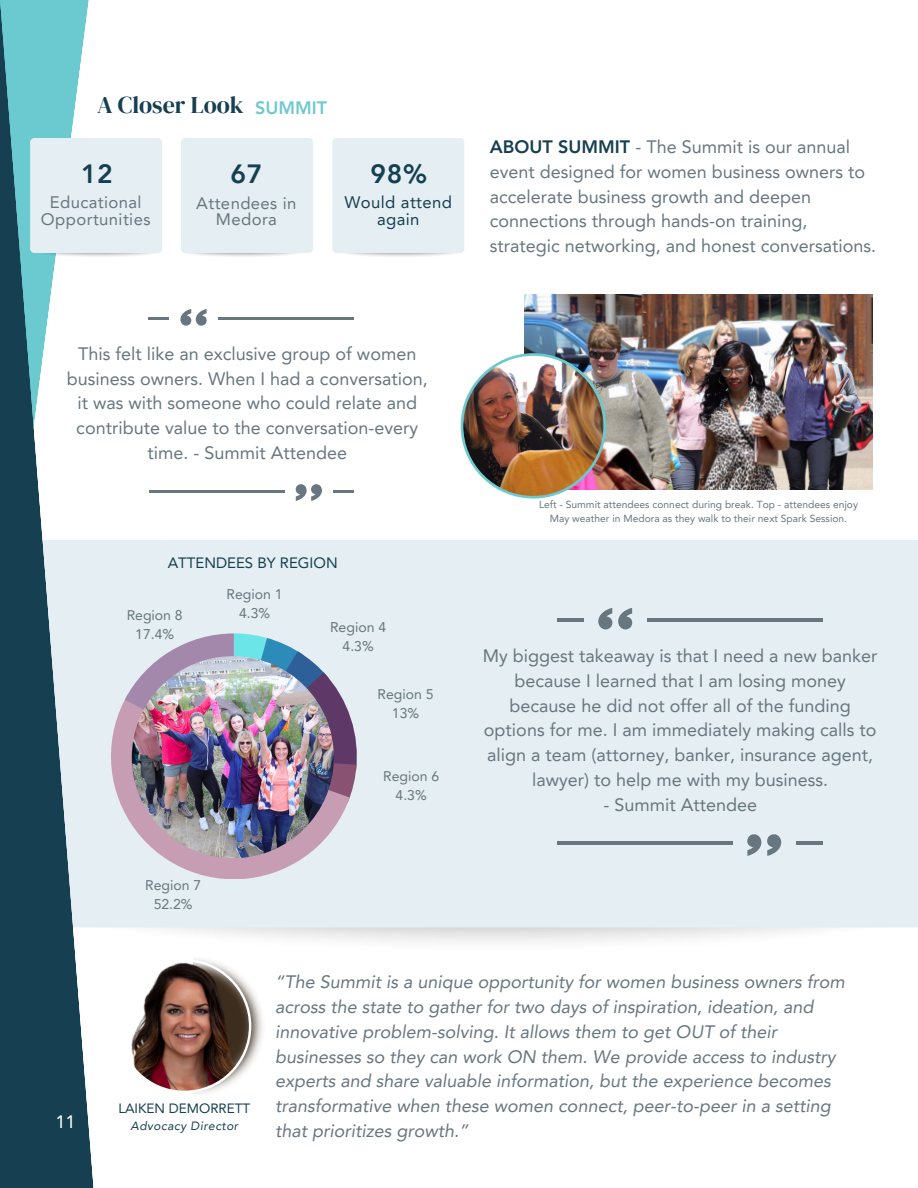
<style>
.page{position:relative;width:918px;height:1188px;background:#fff}
.page>*{position:absolute;margin:0;border:0;box-sizing:border-box;transform-origin:0 0}
.t1{font:800 26.4px "Avenir";color:#163f51}
.t2{font:24px "DM Serif Display";color:#163f51}
.t3{font:18px/24.8px "Avenir LT Pro";color:#67767f;text-align:center}
.t4{font:italic 18px/24.8px "Avenir LT Pro";color:#67767f}
.t5{font:800 18px "Avenir LT Pro";color:#6fc9cf}
.t6{font:18px "Avenir LT Pro";color:#fff}
.t7{font:16.65px/16.6px "Avenir LT Pro";letter-spacing:.025em;color:#67767f;text-align:center}
.t8{font:16.65px/16.8px "Avenir LT Pro";letter-spacing:.025em;color:#163f51;text-align:center}
.t9{font:15px "Avenir LT Pro";color:#163f51}
.t10{font:14.1px/19.2px "Avenir LT Pro";color:#67767f;text-align:center}
.t11{font:13.5px "Avenir LT Pro";color:#163f51}
.t12{font:italic 12px "Avenir LT Pro";letter-spacing:.04em;color:#163f51}
.t13{font:10.2px/13.6px "Avenir LT Pro";color:#67767f;text-align:center}
.s1{font-weight:800;color:#163f51}
</style>
<div class="page">
<div style="left:132px;top:540px;width:786px;height:388px;background:#e5eff3"></div>
<div style="left:101px;top:540px;width:31px;height:389px;background:#e5eff3"></div>
<svg style="left:0;top:0;width:101px;height:1188px"></svg>
<svg style="left:111px;top:694px;width:239px;height:185px;background:#d5c4d1"></svg>
<svg style="left:125px;top:633px;width:232px;height:170px;background:#a6a6bd"></svg>
<div style="left:30px;top:138px;width:132px;height:115px;background:#e5eff3"></div>
<div style="left:181px;top:138px;width:132px;height:115px;background:#e5eff3"></div>
<div style="left:332px;top:138px;width:132px;height:115px;background:#e5eff3"></div>
<img style="left:132px;top:656px;width:202px;height:202px;border-radius:50%">
<svg style="left:180px;top:309px;width:27px;height:17px"></svg>
<hr style="left:149px;top:317px;width:20px;height:3px;background:#67767f">
<hr style="left:218px;top:317px;width:136px;height:3px;background:#67767f">
<svg style="left:296px;top:484px;width:26px;height:17px"></svg>
<hr style="left:333px;top:490px;width:21px;height:3px;background:#67767f">
<hr style="left:149px;top:490px;width:135px;height:3px;background:#67767f">
<img style="left:193px;top:989px;width:70px;height:105px">
<svg style="left:131px;top:959px;width:120px;height:134px"></svg>
<svg style="left:618px;top:608px;width:14px;height:21px"></svg>
<svg style="left:598px;top:608px;width:14px;height:21px"></svg>
<hr style="left:557px;top:619px;width:27px;height:3px;background:#67767f">
<hr style="left:647px;top:619px;width:175px;height:3px;background:#67767f">
<svg style="left:747px;top:834px;width:14px;height:21px"></svg>
<svg style="left:767px;top:834px;width:14px;height:21px"></svg>
<hr style="left:796px;top:841px;width:26px;height:4px;background:#67767f">
<hr style="left:557px;top:841px;width:176px;height:4px;background:#67767f">
<img style="left:525px;top:294px;width:347px;height:195px">
<img style="left:461px;top:353px;width:145px;height:146px">
<h4 class="t2" style="left:97px;top:88px;width:148px">A Closer Look</h4>
<p class="t5" style="left:255px;top:100px;width:74px">SUMMIT</p>
<h1 class="t1" style="left:81px;top:156px;width:33px">12</h1>
<p class="t1" style="left:371px;top:156px;width:58px">98%</p>
<h4 class="t7" style="left:41px;top:196px;width:111px">Educational<br>Opportunities</h4>
<h4 class="t8" style="left:344px;top:196px;width:109px">Would attend again</h4>
<h4 class="t1" style="left:231px;top:156px;width:33px">67</h4>
<h4 class="t7" style="left:196px;top:196px;width:102px">Attendees in<br>Medora</h4>
<h5 class="t3" style="left:490px;top:136px;width:388px;text-align:left"><span class="s1">ABOUT SUMMIT</span> - The Summit is our annual event designed for women business owners to accelerate business growth and deepen connections through hands-on training, strategic networking, and honest conversations.</h5>
<p class="t3" style="left:67px;top:343px;width:362px">This felt like an exclusive group of women business owners. When I had a conversation, it was with someone who could relate and contribute value to the conversation-every time. - Summit Attendee</p>
<p class="t9" style="left:168px;top:556px;width:172px">ATTENDEES BY REGION</p>
<p class="t10" style="left:127px;top:606px;width:58px">Region 8<br>17.4%</p>
<p class="t10" style="left:227px;top:586px;width:58px">Region 1<br>4.3%</p>
<p class="t10" style="left:145px;top:876px;width:58px">Region 7<br>52.2%</p>
<p class="t10" style="left:330px;top:618px;width:58px">Region 4<br>4.3%</p>
<p class="t10" style="left:378px;top:686px;width:58px">Region 5<br>13%</p>
<p class="t10" style="left:383px;top:768px;width:58px">Region 6<br>4.3%</p>
<p class="t13" style="left:539px;top:499px;width:320px">Left - Summit attendees connect during break. Top - attendees enjoy<br>May weather in Medora as they walk to their next Spark Session.</p>
<p class="t3" style="left:483px;top:645px;width:396px">My biggest takeaway is that I need a new banker because I learned that I am losing money because he did not offer all of the funding options for me. I am immediately making calls to align a team (attorney, banker, insurance agent, lawyer) to help me with my business.</p>
<p class="t3" style="left:603px;top:794px;width:155px">- Summit Attendee</p>
<p class="t6" style="left:56px;top:1114px;width:22px">11</p>
<p class="t11" style="left:118px;top:1102px;width:134px">LAIKEN DEMORRETT</p>
<p class="t12" style="left:131px;top:1121px;width:109px">Advocacy Director</p>
<h4 class="t4" style="left:275px;top:971px;width:571px">“The Summit is a unique opportunity for women business owners from across the state to gather for two days of inspiration, ideation, and innovative problem-solving. It allows them to get OUT of their businesses so they can work ON them. We provide access to industry experts and share valuable information, but the experience becomes transformative when these women connect, peer-to-peer in a setting that prioritizes growth.”</h4>
</div>
